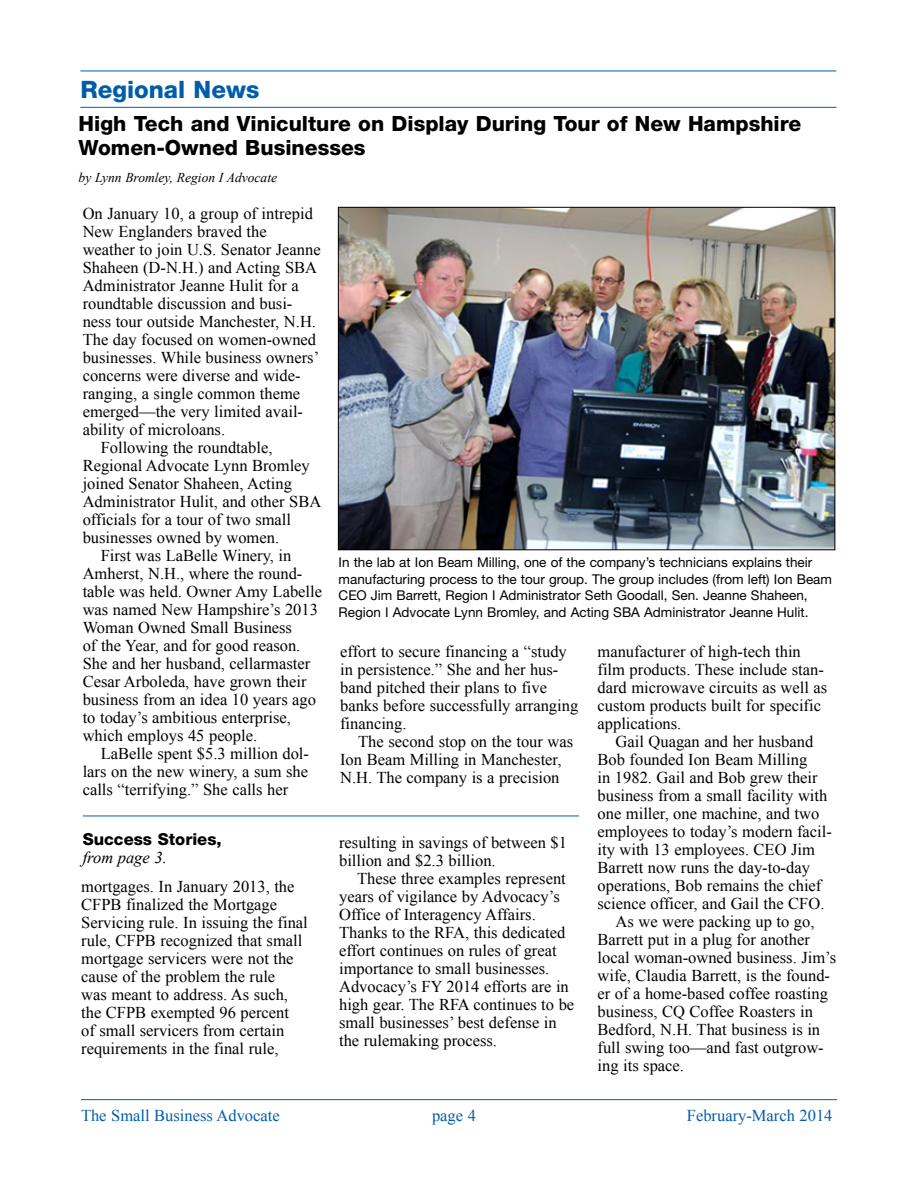
<style>
.page{position:relative;width:918px;height:1188px;background:#fff}
.page>*{position:absolute;margin:0;border:0;box-sizing:border-box;transform-origin:0 0}
._5{font:800 24px "Helvetica Neue LT Std";color:#005daa}
._6{font:800 21px/24px "Helvetica Neue LT Std";color:#000}
._7{font:16.5px/18px "Times New Roman";color:#000}
._7FIRST{font:16.5px/18px "Times New Roman";color:#000}
.t1{font:16.5px "Times New Roman";color:#005daa}
._7FIRST-2{font:800 16.5px/18px "Helvetica Neue LT Std";color:#000}
.t2{font:13.5px/16.5px "Helvetica Neue LT Std";color:#000}
.author{font:italic 13.5px "Times New Roman";color:#000}
.s1{font-family:"Times New Roman";font-weight:400;font-style:italic}
</style>
<div class="page">
<hr style="left:81px;top:1099px;width:756px;height:1px;background:#005daa">
<hr style="left:80px;top:71px;width:756px;height:1px;background:#005daa">
<hr style="left:80px;top:107px;width:756px;height:1px;background:#005daa">
<img style="left:340px;top:209px;width:493px;height:339px">
<hr style="left:83px;top:816px;width:496px;height:1px;background:#005daa">
<p class="_5" style="left:80px;top:75px;width:180px">Regional News</p>
<p class="_6" style="left:79px;top:112px;width:724px">High Tech and Viniculture on Display During Tour of New Hampshire<br>Women-Owned Businesses</p>
<p class="author" style="left:79px;top:168px;width:200px">by Lynn Bromley, Region I Advocate</p>
<p class="_7FIRST" style="left:83px;top:204px;width:240px">On January 10, a group of intrepid<br>New Englanders braved the weather to join U.S. Senator Jeanne<br>Shaheen (D-N.H.) and Acting SBA<br>Administrator Jeanne Hulit for a roundtable discussion and busi&shy;ness tour outside Manchester, N.H.<br>The day focused on women-owned businesses. While business owners’ concerns were diverse and wide&shy;ranging, a single common theme emerged—the very limited avail&shy;ability of microloans.</p>
<p class="_7" style="left:83px;top:438px;width:240px;text-indent:18px">Following the roundtable,<br>Regional Advocate Lynn Bromley joined Senator Shaheen, Acting<br>Administrator Hulit, and other SBA officials for a tour of two small businesses owned by women.</p>
<p class="_7" style="left:83px;top:546px;width:241px;text-indent:18px">First was LaBelle Winery, in<br>Amherst, N.H., where the round&shy;table was held. Owner Amy Labelle was named New Hampshire’s 2013<br>Woman Owned Small Business<br>of the Year, and for good reason.<br>She and her husband, cellarmaster<br>Cesar Arboleda, have grown their business from an idea 10 years ago to today’s ambitious enterprise, which employs 45 people.</p>
<p class="_7" style="left:83px;top:744px;width:228px;text-align:justify;text-indent:18px">LaBelle spent $5.3 million dol&shy;lars on the new winery, a sum she calls “terrifying.” She calls her</p>
<p class="t2" style="left:339px;top:554px;width:495px">In the lab at Ion Beam Milling, one of the company’s technicians explains their manufacturing process to the tour group. The group includes (from left) Ion Beam CEO Jim Barrett, Region I Administrator Seth Goodall, Sen. Jeanne Shaheen, Region I Advocate Lynn Bromley, and Acting SBA Administrator Jeanne Hulit.</p>
<p class="_7" style="left:340px;top:642px;width:240px">effort to secure financing a “study in persistence.” She and her hus&shy;band pitched their plans to five banks before successfully arranging financing.</p>
<p class="_7" style="left:340px;top:732px;width:235px;text-indent:18px">The second stop on the tour was<br>Ion Beam Milling in Manchester,<br>N.H. The company is a precision</p>
<p class="_7" style="left:598px;top:642px;width:231px">manufacturer of high-tech thin film products. These include stan&shy;dard microwave circuits as well as custom products built for specific applications.</p>
<p class="_7" style="left:598px;top:732px;width:236px;text-indent:18px">Gail Quagan and her husband<br>Bob founded Ion Beam Milling<br>in 1982. Gail and Bob grew their business from a small facility with one miller, one machine, and two employees to today’s modern facil&shy;ity with 13 employees. CEO Jim<br>Barrett now runs the day-to-day operations, Bob remains the chief science officer, and Gail the CFO.</p>
<p class="_7" style="left:598px;top:912px;width:240px;text-indent:18px">As we were packing up to go,<br>Barrett put in a plug for another local woman-owned business. Jim’s wife, Claudia Barrett, is the found&shy;er of a home-based coffee roasting business, CQ Coffee Roasters in<br>Bedford, N.H. That business is in full swing too—and fast outgrow&shy;ing its space.</p>
<p class="_7FIRST-2" style="left:83px;top:831px;width:140px">Success Stories, <span class="s1">from page 3.</span></p>
<p class="_7" style="left:81px;top:877px;width:228px">mortgages. In January 2013, the<br>CFPB finalized the Mortgage<br>Servicing rule. In issuing the final rule, CFPB recognized that small mortgage servicers were not the cause of the problem the rule<br>was meant to address. As such, the CFPB exempted 96 percent<br>of small servicers from certain requirements in the final rule,</p>
<p class="_7" style="left:339px;top:833px;width:229px">resulting in savings of between $1 billion and $2.3 billion.</p>
<p class="_7" style="left:339px;top:869px;width:237px;text-indent:18px">These three examples represent years of vigilance by Advocacy’s<br>Office of Interagency Affairs.<br>Thanks to the RFA, this dedicated effort continues on rules of great importance to small businesses.<br>Advocacy’s FY 2014 efforts are in high gear. The RFA continues to be small businesses’ best defense in the rulemaking process.</p>
<p class="t1" style="left:81px;top:1104px;width:200px">The Small Business Advocate</p>
<p class="t1" style="left:432px;top:1104px;width:45px">page 4</p>
<p class="t1" style="left:687px;top:1104px;width:147px">February-March 2014</p>
</div>
